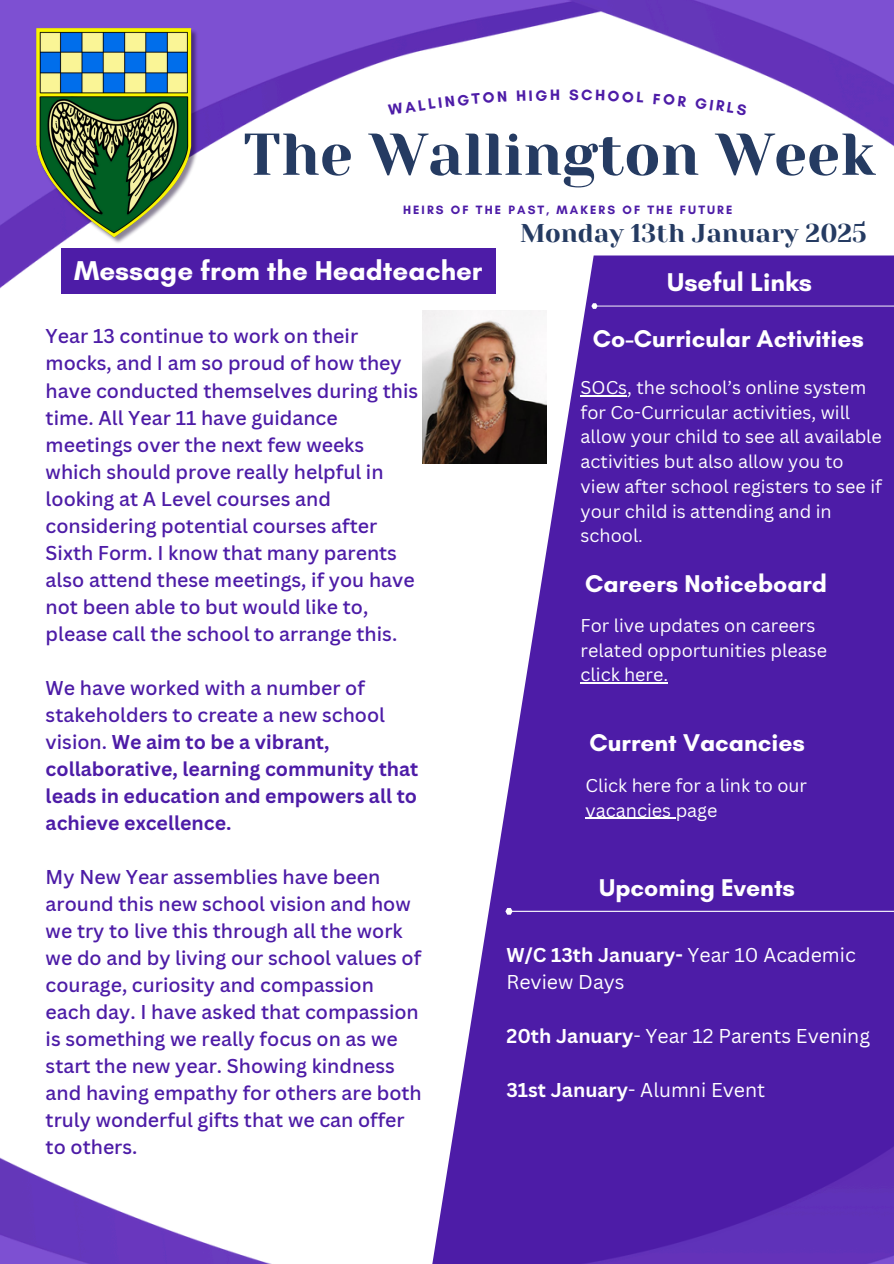
<style>
.page{position:relative;width:894px;height:1264px;background:#fff}
.page>*{position:absolute;margin:0;border:0;box-sizing:border-box;transform-origin:0 0}
.t1{font:58.8px "Yeseva One";color:#253b62}
.t2{font:700 27.75px "Glacial Indifference";color:#fff}
.t3{font:700 26.25px "Glacial Indifference";color:#fff}
.t4{font:25.65px "Yeseva One";color:#253b62}
.t5{font:700 24.75px "Glacial Indifference";color:#fff}
.t6{font:500 19.5px/27px "Canva Sans";color:#4d1ca7}
.t7{font:700 19.5px/27px "Canva Sans";color:#4d1ca7}
.t8{font:19.5px/27px "Canva Sans";color:#fff}
.t9{font:18px/24.8px "Canva Sans";color:#fff}
.t10{font:700 15.3px "Glacial Indifference";color:#4d1ca7}
.t11{font:700 12.3px "Glacial Indifference";letter-spacing:.17em;color:#4d1ca7}
.s1{font-weight:500}
.s2{font-weight:700}
</style>
<div class="page">
<img style="left:0;top:0;width:893px;height:1263px">
<img style="left:0;top:18px;width:237px;height:237px">
<svg style="left:591px;top:303px;width:302px;height:6px;background:#6a41b5"></svg>
<img style="left:423px;top:311px;width:123px;height:153px">
<svg style="left:505px;top:908px;width:388px;height:6px;background:#7048b8"></svg>
<div style="left:61px;top:248px;width:434px;height:46px;background:#4d1ca7"></div>
<hr style="left:580px;top:395px;width:47px;height:1px;background:#fff">
<hr style="left:580px;top:682px;width:88px;height:1px;background:#fff">
<hr style="left:585px;top:818px;width:90px;height:1px;background:#fff">
<svg style="left:388px;top:91px;width:118px;height:24px"></svg>
<svg style="left:516px;top:90px;width:43px;height:11px"></svg>
<svg style="left:581px;top:89px;width:62px;height:14px"></svg>
<svg style="left:653px;top:93px;width:33px;height:14px"></svg>
<svg style="left:695px;top:97px;width:51px;height:18px"></svg>
<h4 class="t10" style="left:569px;top:86px;width:11px">S</h4>
<p class="t1" style="left:243px;top:121px;width:633px">The Wallington Week</p>
<p class="t11" style="left:403px;top:203px;width:331px">HEIRS OF THE PAST, MAKERS OF THE FUTURE</p>
<h3 class="t4" style="left:520px;top:219px;width:348px">Monday 13th January 2025</h3>
<h2 class="t2" style="left:74px;top:253px;width:410px">Message from the Headteacher</h2>
<h3 class="t3" style="left:667px;top:266px;width:146px">Useful Links</h3>
<p class="t5" style="left:592px;top:324px;width:272px">Co-Curricular Activities</p>
<p class="t6" style="left:46px;top:322px;width:374px">Year 13 continue to work on their mocks, and I am so proud of how they have conducted themselves during this time. All Year 11 have guidance meetings over the next few weeks which should prove really helpful in looking at A Level courses and considering potential courses after Sixth Form. I know that many parents also attend these meetings, if you have not been able to but would like to, please call the school to arrange this.</p>
<p class="t7" style="left:46px;top:673px;width:374px"><span class="s1">We have worked with a number of stakeholders to create a new school vision.</span> We aim to be a vibrant, collaborative, learning community that leads in education and empowers all to achieve excellence.</p>
<p class="t6" style="left:46px;top:862px;width:377px">My New Year assemblies have been around this new school vision and how we try to live this through all the work we do and by living our school values of courage, curiosity and compassion each day. I have asked that compassion is something we really focus on as we start the new year. Showing kindness and having empathy for others are both truly wonderful gifts that we can offer to others.</p>
<p class="t9" style="left:580px;top:374px;width:303px">SOCs, the school’s online system for Co-Curricular activities, will allow your child to see all available activities but also allow you to view after school registers to see if your child is attending and in school.</p>
<p class="t5" style="left:585px;top:568px;width:243px">Careers Noticeboard</p>
<p class="t9" style="left:580px;top:612px;width:248px">For live updates on careers related opportunities please click here.</p>
<p class="t5" style="left:589px;top:727px;width:217px">Current Vacancies</p>
<p class="t9" style="left:585px;top:772px;width:223px">Click here for a link to our vacancies page</p>
<p class="t5" style="left:599px;top:872px;width:197px">Upcoming Events</p>
<p class="t8" style="left:506px;top:941px;width:351px"><span class="s2">W/C 13th January-</span> Year 10 Academic<br>Review Days</p>
<p class="t8" style="left:506px;top:1022px;width:365px"><span class="s2">20th January</span>- Year 12 Parents Evening</p>
<p class="t8" style="left:506px;top:1076px;width:260px"><span class="s2">31st January</span>- Alumni Event</p>
</div>
